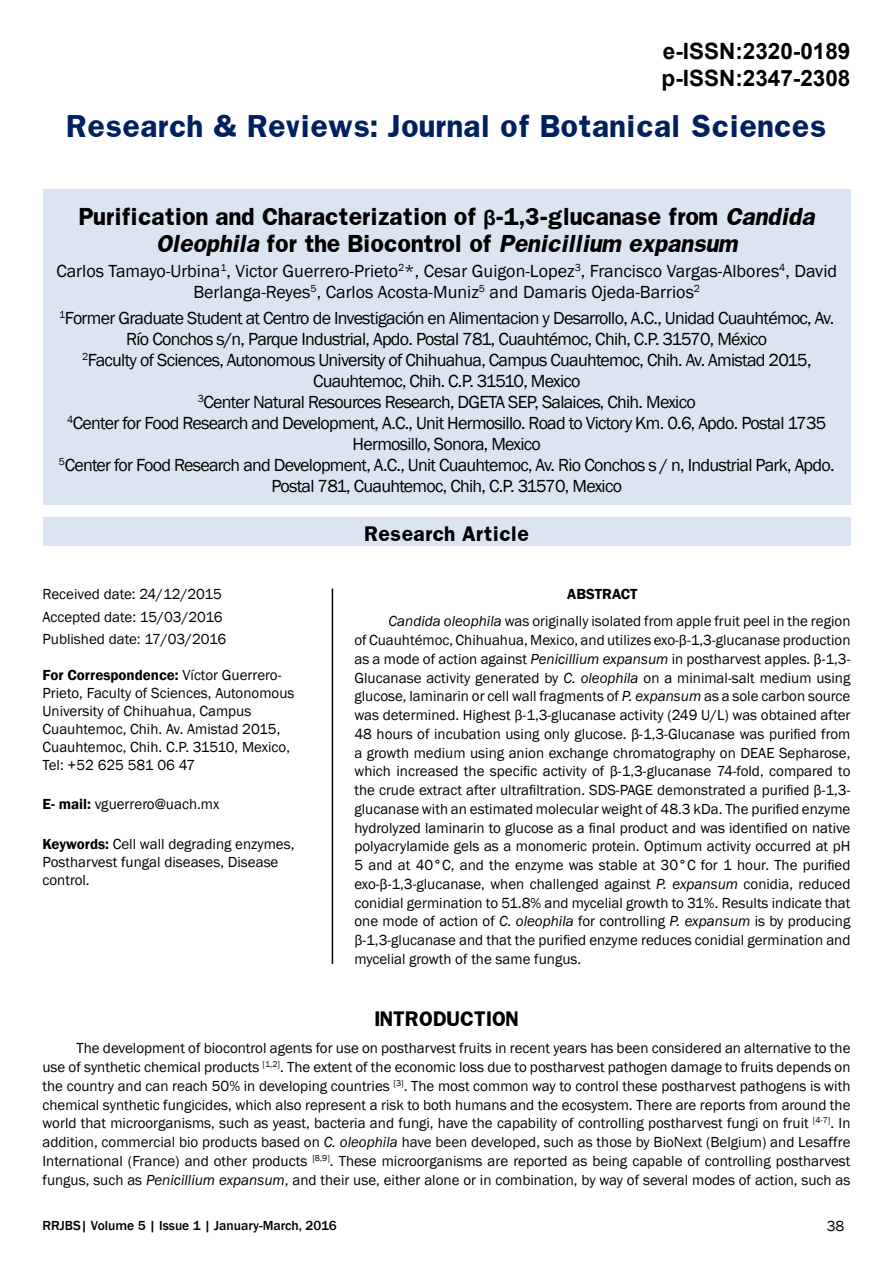
<style>
.page{position:relative;width:893px;height:1263px;background:#fff}
.page>*{position:absolute;margin:0;border:0;box-sizing:border-box;transform-origin:0 0}
.t1{font:700 27px "Franklin";color:#002060}
.t2{font:700 22.5px/27px "Arial";color:#000}
.t3{font:700 21px/27px "Franklin";letter-spacing:-.02em;color:#000;text-align:center}
.t4{font:18px/21px "Franklin Gothic";letter-spacing:-.04em;color:#000;text-align:center}
.t5{font:18px/21px "Franklin Gothic";color:#000;text-align:center}
.t6{font:700 18px "Franklin";color:#000}
.t7{font:15px/18.8px "Franklin Gothic";color:#000}
.t8{font:500 13.5px "Franklin Gothic";color:#000}
.s1{font-family:"Arial"}
.s2{font-style:italic}
.s3{font-weight:600}
</style>
<div class="page">
<div style="left:43px;top:189px;width:807px;height:315px;background:#dbe5f1"></div>
<div style="left:43px;top:517px;width:807px;height:29px;background:#dbe5f1"></div>
<hr style="left:332px;top:588px;width:1px;height:376px;background:#000">
<h2 class="t2" style="left:662px;top:38px;width:190px">e-ISSN:2320-0189 p-ISSN:2347-2308</h2>
<h1 class="t1" style="left:67px;top:108px;width:761px">Research &amp; Reviews: Journal of Botanical Sciences</h1>
<h3 class="t3" style="left:79px;top:203px;width:743px">Purification and Characterization of <span class="s1">β</span>-1,3-glucanase from <span class="s2">Candida<br>Oleophila</span> f o r t h e B i o c o n t ro l o f <span class="s2">Penicillium expansum</span></h3>
<p class="t5" style="left:56px;top:261px;width:782px">Carlos Tamayo-Urbina<sup>1</sup>, Victor Guerrero-Prieto<sup>2</sup>*, Cesar Guigon-Lopez<sup>3</sup>, Francisco Vargas-Albores<sup>4</sup>, David<br>Berlanga-Reyes<sup>5</sup>, Carlos Acosta-Muniz<sup>5</sup> and Damaris Ojeda-Barrios<sup>2</sup></p>
<p class="t4" style="left:59px;top:307px;width:777px"><sup>1</sup>Former Graduate Student at Centro de Investigación en Alimentacion y Desarrollo, A.C., Unidad Cuauhtémoc, Av.<br>Río Conchos s/n, Parque Industrial, Apdo. Postal 781, Cuauhtémoc, Chih, C.P. 31570, México<br><sup>2</sup>Faculty of Sciences, Autonomous University of Chihuahua, Campus Cuauhtemoc, Chih. Av. Amistad 2015, Cuauhtemoc, Chih. C.P. 31510, Mexico<br><sup>3</sup>Center Natural Resources Research, DGETA SEP, Salaices, Chih. Mexico<br><sup>4</sup>Center for Food Research and Development, A.C., Unit Hermosillo. Road to Victory Km. 0.6, Apdo. Postal 1735<br>Hermosillo, Sonora, Mexico<br><sup>5</sup>Center for Food Research and Development, A.C., Unit Cuauhtemoc, Av. Rio Conchos s / n, Industrial Park, Apdo.<br>Postal 781, Cuauhtemoc, Chih, C.P. 31570, Mexico</p>
<p class="t6" style="left:364px;top:521px;width:166px">Research Article</p>
<p class="t7" style="left:43px;top:583px;width:185px;line-height:22.5px">Received date: 24/12/2015<br>Accepted date: 15/03/2016<br>Published date: 17/03/2016</p>
<p class="t7" style="left:43px;top:666px;width:253px;line-height:18px"><span class="s3">For Correspondence:</span> Víctor Guerrero-Prieto, Faculty of Sciences, Autonomous University of Chihuahua, Campus Cuauhtemoc, Chih. Av. Amistad 2015, Cuauhtemoc, Chih. C.P. 31510, Mexico, Tel: +52 625 581 06 47</p>
<p class="t7" style="left:43px;top:795px;width:178px"><span class="s3">E- mail:</span> vguerrero@uach.mx</p>
<p class="t7" style="left:43px;top:835px;width:253px;line-height:18px"><span class="s3">Keywords:</span> Cell wall degrading enzymes,<br>Postharvest fungal diseases, Disease control.</p>
<p class="t7" style="left:388px;top:581px;width:463px;line-height:27.3px;text-indent:179px"><span class="s3">ABSTRACT<br></span><span class="s2">Candida oleophila</span> was originally isolated from apple fruit peel in the region</p>
<p class="t7" style="left:354px;top:631px;width:498px;text-align:justify">of Cuauhtémoc, Chihuahua, Mexico, and utilizes exo-β-1,3-glucanase production as a mode of action against <span class="s2">Penicillium expansum</span> in postharvest apples. β-1,3- Glucanase activity generated by <span class="s2">C. oleophila</span> on a minimal-salt medium using glucose, laminarin or cell wall fragments of <span class="s2">P. expansum</span> as a sole carbon source was determined. Highest β-1,3-glucanase activity (249 U/L) was obtained after 48 hours of incubation using only glucose. β-1,3-Glucanase was purified from a growth medium using anion exchange chromatography on DEAE Sepharose, which increased the specific activity of β-1,3-glucanase 74-fold, compared to the crude extract after ultrafiltration. SDS-PAGE demonstrated a purified β-1,3- glucanase with an estimated molecular weight of 48.3 kDa. The purified enzyme hydrolyzed laminarin to glucose as a final product and was identified on native polyacrylamide gels as a monomeric protein. Optimum activity occurred at pH 5 and at 40°C, and the enzyme was stable at 30°C for 1 hour. The purified exo-β-1,3-glucanase, when challenged against <span class="s2">P. expansum</span> conidia, reduced conidial germination to 51.8% and mycelial growth to 31%. Results indicate that one mode of action of <span class="s2">C. oleophila</span> for controlling <span class="s2">P. expansum</span> is by producing β-1,3-glucanase and that the purified enzyme reduces conidial germination and mycelial growth of the same fungus.</p>
<p class="t6" style="left:374px;top:1006px;width:146px">INTRODUCTION</p>
<p class="t7" style="left:43px;top:1039px;width:809px;text-align:justify;text-indent:34px">The development of biocontrol agents for use on postharvest fruits in recent years has been considered an alternative to the use of synthetic chemical products <sup>[1,2]</sup>. The extent of the economic loss due to postharvest pathogen damage to fruits depends on the country and can reach 50% in developing countries <sup>[3]</sup>. The most common way to control these postharvest pathogens is with chemical synthetic fungicides, which also represent a risk to both humans and the ecosystem. There are reports from around the world that microorganisms, such as yeast, bacteria and fungi, have the capability of controlling postharvest fungi on fruit <sup>[4-7]</sup>. In addition, commercial bio products based on <span class="s2">C. oleophila</span> have been developed, such as those by BioNext (Belgium) and Lesaffre International (France) and other products <sup>[8,9]</sup>. These microorganisms are reported as being capable of controlling postharvest fungus, such as <span class="s2">Penicillium expansum</span>, and their use, either alone or in combination, by way of several modes of action, such as</p>
<p class="t8" style="left:43px;top:1217px;width:296px">RRJBS| Volume 5 | Issue 1 | January-March, 2016</p>
<p class="t7" style="left:827px;top:1217px;width:19px">38</p>
</div>
